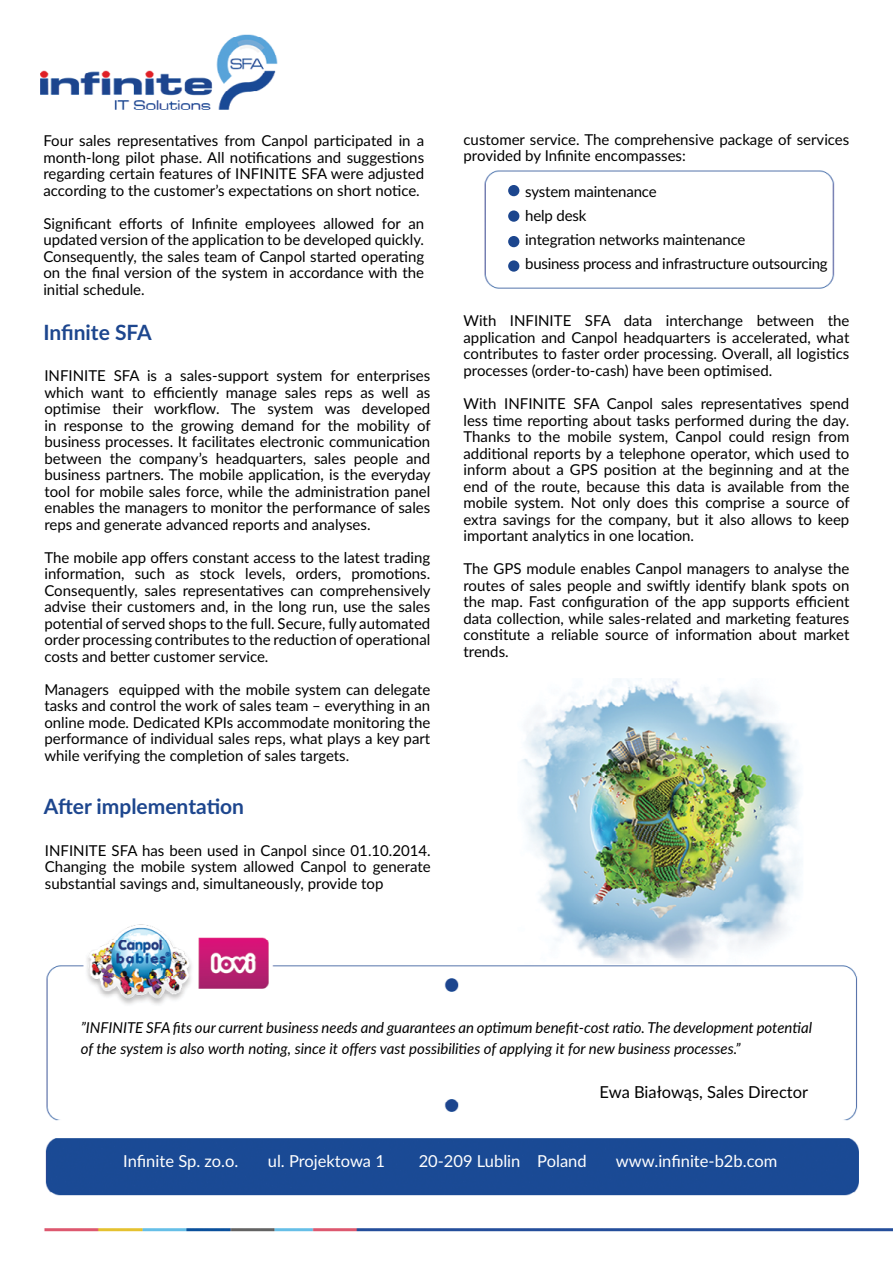
<style>
.page{position:relative;width:893px;height:1263px;background:#fff}
.page>*{position:absolute;margin:0;border:0;box-sizing:border-box;transform-origin:0 0}
.t1{font:700 21px "Lato";color:#1d468e}
.t2{font:16.5px "Lato";color:#fff}
.t3{font:16.5px "Lato";color:#000}
.t4{font:15px/16.5px "Lato";color:#000;text-align:justify}
.t5{font:italic 15px/21px "Lato";color:#000}
</style>
<div class="page">
<img style="left:40px;top:34px;width:853px;height:1198px">
<div style="left:508px;top:185px;width:11px;height:11px;background:#1c468e;border-radius:50%"></div>
<div style="left:508px;top:210px;width:11px;height:12px;background:#1c468e;border-radius:50%"></div>
<div style="left:508px;top:236px;width:11px;height:11px;background:#1c468e;border-radius:50%"></div>
<div style="left:508px;top:260px;width:11px;height:12px;background:#1c468e;border-radius:50%"></div>
<p class="t4" style="left:43px;top:132px;width:382px">Four sales representatives from Canpol participated in a month-long pilot phase. All notifications and suggestions regarding certain features of INFINITE SFA were adjusted according to the customer’s expectations on short notice.</p>
<p class="t4" style="left:43px;top:214px;width:382px">Significant efforts of Infinite employees allowed for an updated version of the application to be developed quickly.<br>Consequently, the sales team of Canpol started operating on the final version of the system in accordance with the initial schedule.</p>
<h1 class="t1" style="left:43px;top:317px;width:110px">Infinite SFA</h1>
<p class="t4" style="left:44px;top:367px;width:388px">INFINITE SFA is a sales-support system for enterprises which want to efficiently manage sales reps as well as optimise their workflow. The system was developed in response to the growing demand for the mobility of business processes. It facilitates electronic communication between the company’s headquarters, sales people and business partners. The mobile application, is the everyday tool for mobile sales force, while the administration panel enables the managers to monitor the performance of sales reps and generate advanced reports and analyses.</p>
<p class="t4" style="left:44px;top:549px;width:388px">The mobile app offers constant access to the latest trading information, such as stock levels, orders, promotions.<br>Consequently, sales representatives can comprehensively advise their customers and, in the long run, use the sales potential of served shops to the full. Secure, fully automated order processing contributes to the reduction of operational costs and better customer service.</p>
<p class="t4" style="left:44px;top:681px;width:387px">Managers equipped with the mobile system can delegate tasks and control the work of sales team – everything in an online mode. Dedicated KPIs accommodate monitoring the performance of individual sales reps, what plays a key part while verifying the completion of sales targets.</p>
<h1 class="t1" style="left:44px;top:791px;width:202px">After implementation</h1>
<p class="t4" style="left:45px;top:841px;width:387px">INFINITE SFA has been used in Canpol since 01.10.2014.<br>Changing the mobile system allowed Canpol to generate substantial savings and, simultaneously, provide top</p>
<p class="t4" style="left:463px;top:131px;width:387px">customer service. The comprehensive package of services provided by Infinite encompasses:</p>
<p class="t4" style="left:525px;top:179px;width:304px;line-height:24px;text-align:left">system maintenance<br>help desk<br>integration networks maintenance<br>business process and infrastructure outsourcing</p>
<p class="t4" style="left:463px;top:312px;width:387px">With INFINITE SFA data interchange between the application and Canpol headquarters is accelerated, what contributes to faster order processing. Overall, all logistics processes (order-to-cash) have been optimised.</p>
<p class="t4" style="left:463px;top:395px;width:388px">With INFINITE SFA Canpol sales representatives spend less time reporting about tasks performed during the day.<br>Thanks to the mobile system, Canpol could resign from additional reports by a telephone operator, which used to inform about a GPS position at the beginning and at the end of the route, because this data is available from the mobile system. Not only does this comprise a source of extra savings for the company, but it also allows to keep important analytics in one location.</p>
<p class="t4" style="left:463px;top:560px;width:387px">The GPS module enables Canpol managers to analyse the routes of sales people and swiftly identify blank spots on the map. Fast configuration of the app supports efficient data collection, while sales-related and marketing features constitute a reliable source of information about market trends.</p>
<p class="t5" style="left:81px;top:1017px;width:733px">”INFINITE SFA fits our current business needs and guarantees an optimum benefit-cost ratio. The development potential of the system is also worth noting, since it offers vast possibilities of applying it for new business processes.”</p>
<p class="t3" style="left:600px;top:1080px;width:210px">Ewa Białowąs, Sales Director</p>
<p class="t2" style="left:123px;top:1149px;width:116px">Infinite Sp. zo.o.</p>
<p class="t2" style="left:268px;top:1149px;width:119px">ul. Projektowa 1</p>
<p class="t2" style="left:419px;top:1149px;width:169px">20-209 Lublin Poland</p>
<p class="t2" style="left:616px;top:1149px;width:163px">www.infinite-b2b.com</p>
</div>
